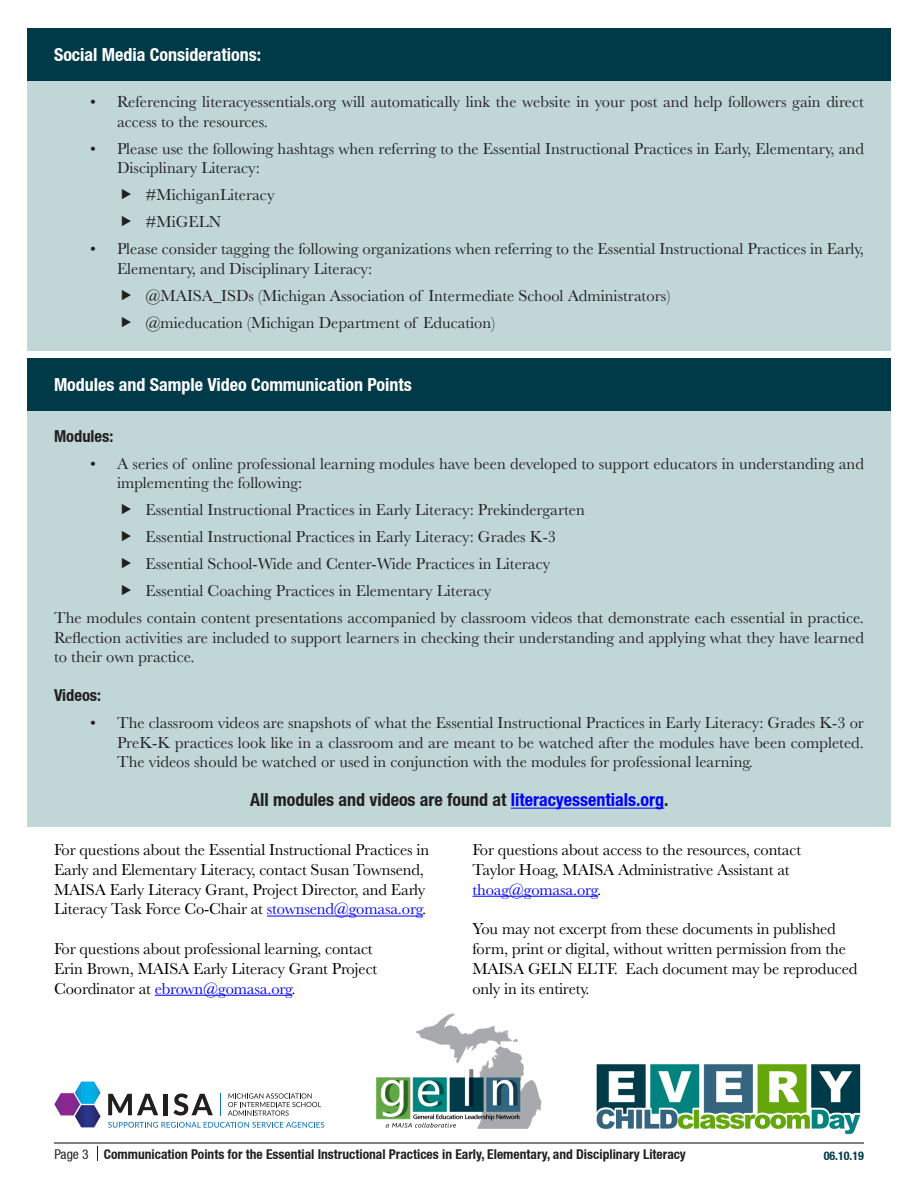
<style>
.page{position:relative;width:918px;height:1188px;background:#fff}
.page>*{position:absolute;margin:0;border:0;box-sizing:border-box;transform-origin:0 0}
.t1{font:700 condensed 18px "Helvetica 77 Bold Condensed Helvetica 77";color:#fff}
.t2{font:700 condensed 18px "Helvetica 77 Bold Condensed Helvetica 77";color:#231f20}
.t3{font:16.5px/19.5px "Baskerville";color:#231f20}
.t4{font:16.5px/19.8px "Baskerville";letter-spacing:-.01em;color:#000}
.t5{font:16.5px "Baskerville";letter-spacing:-.01em;color:#00f}
.t6{font:700 condensed 16.5px "Helvetica 77 Bold Condensed Helvetica 77";color:#231f20}
.t7{font:700 condensed 13.5px "Helvetica 77 Bold Condensed Helvetica 77";color:#231f20}
.t8{font:700 condensed 12px "Helvetica 77 Bold Condensed Helvetica 77";color:#003a49}
.s1{color:#00f}
.s2{color:#000}
.s3{font-family:"Helvetica 57 Condensed Helvetica 57 Condensed";font-weight:400;font-stretch:normal}
</style>
<div class="page">
<hr style="left:54px;top:1143px;width:810px;height:1px;background:#000">
<svg style="left:97px;top:1146px;width:1px;height:15px"></svg>
<div style="left:27px;top:29px;width:864px;height:52px;background:#003a49"></div>
<div style="left:27px;top:81px;width:864px;height:270px;background:#c0d6d7"></div>
<div style="left:27px;top:359px;width:864px;height:52px;background:#003a49"></div>
<div style="left:27px;top:411px;width:864px;height:415px;background:#c0d6d7"></div>
<hr style="left:511px;top:808px;width:153px;height:1px;background:#00f">
<hr style="left:267px;top:916px;width:155px;height:1px;background:#00f">
<hr style="left:155px;top:995px;width:136px;height:1px;background:#00f">
<hr style="left:472px;top:896px;width:125px;height:1px;background:#00f">
<svg style="left:108px;top:1094px;width:50px;height:21px"></svg>
<div style="left:163px;top:1094px;width:5px;height:21px;background:#231f20"></div>
<svg style="left:173px;top:1094px;width:40px;height:22px"></svg>
<svg style="left:220px;top:1093px;width:1px;height:23px"></svg>
<svg style="left:228px;top:1093px;width:93px;height:23px"></svg>
<svg style="left:108px;top:1122px;width:216px;height:6px"></svg>
<svg style="left:54px;top:1082px;width:47px;height:45px"></svg>
<img style="left:596px;top:1064px;width:265px;height:71px">
<img style="left:376px;top:1013px;width:166px;height:116px">
<p class="t1" style="left:54px;top:44px;width:209px">Social Media Considerations:</p>
<p class="t3" style="left:117px;top:92px;width:749px;text-indent:-27px">• Referencing literacyessentials.org will automatically link the website in your post and help followers gain direct access to the resources.</p>
<p class="t3" style="left:117px;top:139px;width:748px;text-indent:-27px">• Please use the following hashtags when referring to the Essential Instructional Practices in Early, Elementary, and<br>Disciplinary Literacy:</p>
<p class="t3" style="left:145px;top:185px;width:131px">#MichiganLiteracy</p>
<p class="t3" style="left:145px;top:212px;width:77px">#MiGELN</p>
<p class="t3" style="left:117px;top:239px;width:748px;text-indent:-27px">• Please consider tagging the following organizations when referring to the Essential Instructional Practices in Early,<br>Elementary, and Disciplinary Literacy:</p>
<p class="t3" style="left:145px;top:286px;width:526px">@MAISA_ISDs (Michigan Association of Intermediate School Administrators)</p>
<p class="t3" style="left:145px;top:313px;width:351px">@mieducation (Michigan Department of Education)</p>
<p class="t1" style="left:54px;top:374px;width:359px">Modules and Sample Video Communication Points</p>
<p class="t6" style="left:54px;top:426px;width:61px">Modules:</p>
<p class="t3" style="left:117px;top:454px;width:749px;text-indent:-27px">• A series of online professional learning modules have been developed to support educators in understanding and implementing the following:</p>
<p class="t3" style="left:145px;top:501px;width:441px">Essential Instructional Practices in Early Literacy: Prekindergarten</p>
<p class="t3" style="left:145px;top:528px;width:412px">Essential Instructional Practices in Early Literacy: Grades K-3</p>
<p class="t3" style="left:145px;top:555px;width:406px">Essential School-Wide and Center-Wide Practices in Literacy</p>
<p class="t3" style="left:145px;top:582px;width:347px">Essential Coaching Practices in Elementary Literacy</p>
<p class="t3" style="left:54px;top:609px;width:812px;text-align:justify">The modules contain content presentations accompanied by classroom videos that demonstrate each essential in practice.<br>Reflection activities are included to support learners in checking their understanding and applying what they have learned to their own practice.</p>
<p class="t6" style="left:54px;top:686px;width:49px">Videos:</p>
<p class="t3" style="left:117px;top:714px;width:749px;text-align:justify;text-indent:-27px">• The classroom videos are snapshots of what the Essential Instructional Practices in Early Literacy: Grades K-3 or PreK-K practices look like in a classroom and are meant to be watched after the modules have been completed.<br>The videos should be watched or used in conjunction with the modules for professional learning.</p>
<p class="t2" style="left:250px;top:789px;width:420px">All modules and videos are found at <span class="s1">literacyessentials.org</span>.</p>
<p class="t4" style="left:54px;top:840px;width:376px">For questions about the Essential Instructional Practices in Early and Elementary Literacy, contact Susan Townsend, MAISA Early Literacy Grant, Project Director, and Early Literacy Task Force Co-Chair at <span class="s1">stownsend@gomasa.org</span>.</p>
<p class="t4" style="left:54px;top:939px;width:320px">For questions about professional learning, contact</p>
<p class="t4" style="left:54px;top:959px;width:325px">Erin Brown, MAISA Early Literacy Grant Project<br>Coordinator at <span class="s1">ebrown@gomasa.org</span>.</p>
<p class="t4" style="left:472px;top:840px;width:330px">For questions about access to the resources, contact</p>
<p class="t4" style="left:472px;top:860px;width:319px">Taylor Hoag, MAISA Administrative Assistant at</p>
<p class="t5" style="left:472px;top:879px;width:130px">thoag@gomasa.org<span class="s2">.</span></p>
<p class="t4" style="left:472px;top:919px;width:386px">You may not excerpt from these documents in published form, print or digital, without written permission from the MAISA GELN ELTF. Each document may be reproduced only in its entirety.</p>
<p class="t7" style="left:54px;top:1146px;width:633px"><span class="s3">Page 3</span> Communication Points for the Essential Instructional Practices in Early, Elementary, and Disciplinary Literacy</p>
<p class="t8" style="left:824px;top:1148px;width:42px">06.10.19</p>
</div>
